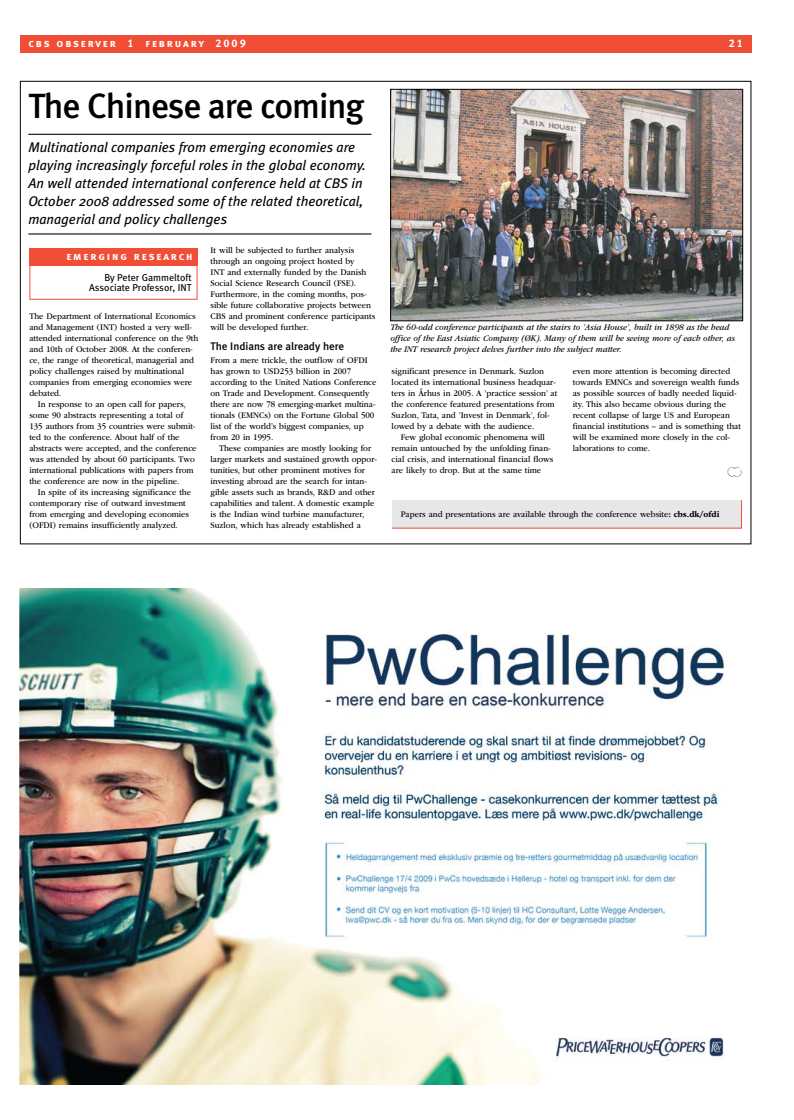
<style>
.page{position:relative;width:794px;height:1120px;background:#fff}
.page>*{position:absolute;margin:0;border:0;box-sizing:border-box;transform-origin:0 0}
.rubrik{font:35px "Meta Medium LF";letter-spacing:-.03em;color:#000}
.brød_med_indryk_eng{font:16px "Donqpc";color:#000}
.ur{font:italic 14px/18px "Meta Plus";color:#000}
.trompet{font:11px "Meta Bold LF Caps";letter-spacing:.175em;color:#fff}
.mr{font:500 11px "Meta";color:#000}
.forfatter{font:10px "Meta";color:#000}
.brød_med_indryk_eng-2{font:9px/11px "ITC Garamond MM 405 625";color:#000;scale:.93 1}
.brød_på_engelsk{font:9px/11px "ITC Garamond MM 405 625";color:#000;scale:.93 1}
.brød{font:9px/11px "ITC Garamond MM 405 625";color:#000;scale:.93 1}
.billedtext{font:9px/11px "ITC Garamond MM It 405 625";color:#000;scale:.93 1}
.s1{font-family:"ITC Garamond MM 595 625"}
</style>
<div class="page">
<div style="left:20px;top:35px;width:731px;height:17px;background:#f04e37"></div>
<img style="left:20px;top:588px;width:704px;height:496px">
<img style="left:392px;top:91px;width:349px;height:228px">
<div style="left:390px;top:89px;width:353px;height:232px;border:1px solid #000"></div>
<hr style="left:28px;top:134px;width:343px;height:1px;background:#000">
<hr style="left:28px;top:233px;width:343px;height:1px;background:#000">
<div style="left:29px;top:263px;width:168px;height:37px;border:1px solid #f04e37"></div>
<div style="left:29px;top:248px;width:168px;height:17px;background:#f04e37"></div>
<div style="left:392px;top:500px;width:350px;height:29px;background:#e6e7e8"></div>
<p class="trompet" style="left:28px;top:37px;width:219px">cbs observer 1 february 2009</p>
<p class="trompet" style="left:728px;top:37px;width:16px">21</p>
<p class="rubrik" style="left:28px;top:85px;width:337px">The Chinese are coming</p>
<p class="ur" style="left:28px;top:138px;width:339px">Multinational companies from emerging economies are playing increasingly forceful roles in the global economy.<br>An well attended international conference held at CBS in October 2008 addressed some of the related theoretical, managerial and policy challenges</p>
<p class="trompet" style="left:66px;top:250px;width:128px">emerging research</p>
<p class="forfatter" style="left:104px;top:271px;width:89px">By Peter Gammeltoft</p>
<p class="forfatter" style="left:89px;top:281px;width:104px">Associate Professor, INT</p>
<p class="brød" style="left:29px;top:311px;width:183px">The Department of International Economics and Management (INT) hosted a very well&shy;attended international conference on the 9th and 10th of October 2008. At the conferen&shy;ce, the range of theoretical, managerial and policy challenges raised by multinational companies from emerging economies were debated.</p>
<p class="brød_med_indryk_eng-2" style="left:29px;top:399px;width:181px;text-indent:9px">In response to an open call for papers, some 90 abstracts representing a total of 135 authors from 35 countries were submit&shy;ted to the conference. About half of the abstracts were accepted, and the conference was attended by about 60 participants. Two international publications with papers from the conference are now in the pipeline.</p>
<p class="brød_med_indryk_eng-2" style="left:29px;top:487px;width:175px;text-indent:9px">In spite of its increasing significance the contemporary rise of outward investment from emerging and developing economies (OFDI) remains insufficiently analyzed.</p>
<p class="brød_med_indryk_eng-2" style="left:210px;top:245px;width:179px">It will be subjected to further analysis through an ongoing project hosted by<br>INT and externally funded by the Danish Social Science Research Council (FSE).<br>Furthermore, in the coming months, pos&shy;sible future collaborative projects between CBS and prominent conference participants will be developed further.</p>
<p class="mr" style="left:210px;top:340px;width:135px">The Indians are already here</p>
<p class="brød_på_engelsk" style="left:210px;top:355px;width:180px">From a mere trickle, the outflow of OFDI has grown to USD253 billion in 2007 according to the United Nations Conference on Trade and Development. Consequently there are now 78 emerging-market multina&shy;tionals (EMNCs) on the Fortune Global 500 list of the world’s biggest companies, up from 20 in 1995.</p>
<p class="brød_med_indryk_eng-2" style="left:210px;top:443px;width:181px;text-indent:9px">These companies are mostly looking for larger markets and sustained growth oppor&shy;tunities, but other prominent motives for investing abroad are the search for intan&shy;gible assets such as brands, R&amp;D and other capabilities and talent. A domestic example is the Indian wind turbine manufacturer, Suzlon, which has already established a</p>
<p class="billedtext" style="left:390px;top:322px;width:372px">The 60-odd conference participants at the stairs to ’Asia House’, built in 1898 as the head office of the East Asiatic Company (ØK). Many of them will be seeing more of each other, as the INT research project delves further into the subject matter.</p>
<p class="brød_med_indryk_eng-2" style="left:392px;top:366px;width:180px">significant presence in Denmark. Suzlon located its international business headquar&shy;ters in Århus in 2005. A ’practice session’ at the conference featured presentations from Suzlon, Tata, and ’Invest in Denmark’, fol&shy;lowed by a debate with the audience.</p>
<p class="brød_med_indryk_eng-2" style="left:392px;top:432px;width:176px;text-indent:9px">Few global economic phenomena will remain untouched by the unfolding finan&shy;cial crisis, and international financial flows are likely to drop. But at the same time</p>
<p class="brød_med_indryk_eng-2" style="left:573px;top:366px;width:182px">even more attention is becoming directed towards EMNCs and sovereign wealth funds as possible sources of badly needed liquid&shy;ity. This also became obvious during the recent collapse of large US and European financial institutions – and is something that will be examined more closely in the col&shy;laborations to come.</p>
<p class="brød_med_indryk_eng" style="left:727px;top:462px;width:16px">2</p>
<p class="brød_på_engelsk" style="left:401px;top:509px;width:344px">Papers and presentations are available through the conference website<span class="s1">: cbs.dk/ofdi</span></p>
</div>
